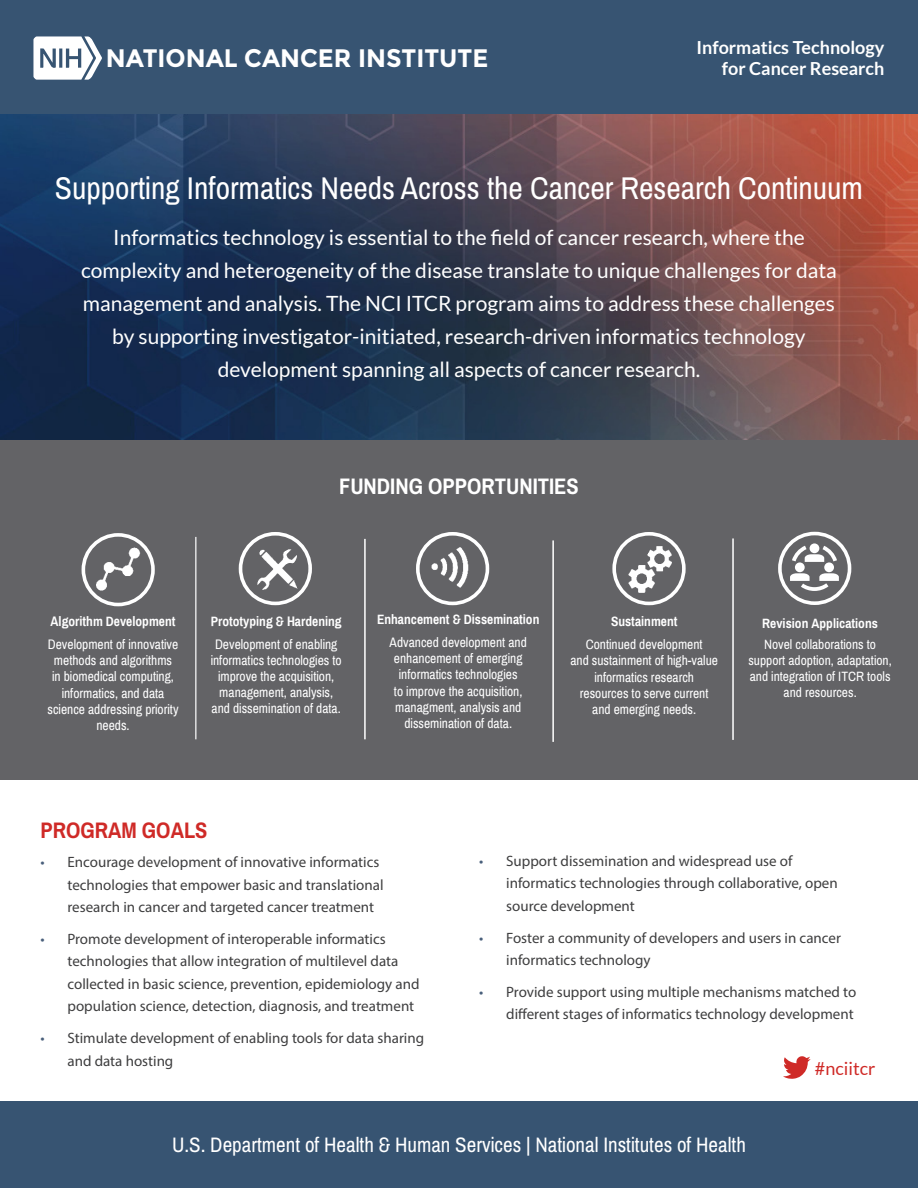
<style>
.page{position:relative;width:918px;height:1188px;background:#fff}
.page>*{position:absolute;margin:0;border:0;box-sizing:border-box;transform-origin:0 0}
.t1{font:31.5px "Archivo Narrow";color:#fff}
.t2{font:700 25.35px "Montserrat";color:#fff;scale:.96 1}
.t3{font:700 22.5px "Archivo Narrow";color:#fff}
.t4{font:700 22.5px "Archivo Narrow";color:#cf2a27}
.t5{font:21px/33px "Lato";color:#fff;text-align:center}
.t6{font:21px "Archivo Narrow";color:#fff}
.t7{font:700 18px "Lato";color:#fff}
.t8{font:18px "Lato";color:#cf2a27}
.t9{font:15px/22.5px "Myriad Pro";color:#3e3e3f}
.t10{font:13.5px/16.2px "Archivo Narrow";color:#fff;text-align:center}
.t11{font:700 13.5px "Archivo Narrow";color:#fff}
.s1{color:#495f7b}
</style>
<div class="page">
<div style="left:0;top:0;width:918px;height:115px;background:#375472"></div>
<img style="left:0;top:114px;width:918px;height:327px">
<svg style="left:33px;top:36px;width:69px;height:44px"></svg>
<div style="left:0;top:441px;width:918px;height:339px;background:#636366"></div>
<div style="left:0;top:1102px;width:918px;height:86px;background:#375472"></div>
<svg style="left:783px;top:1056px;width:28px;height:23px"></svg>
<div style="left:82px;top:533px;width:73px;height:73px;border:4px solid #fff;border-radius:50%"></div>
<div style="left:612px;top:532px;width:74px;height:73px;border:4px solid #fff;border-radius:50%"></div>
<img style="left:81px;top:533px;width:68px;height:71px">
<img style="left:416px;top:532px;width:74px;height:70px">
<img style="left:238px;top:533px;width:72px;height:71px">
<img style="left:624px;top:534px;width:62px;height:70px">
<hr style="left:195px;top:537px;width:1px;height:202px;background:#fff">
<hr style="left:364px;top:539px;width:2px;height:200px;background:#fff">
<hr style="left:552px;top:540px;width:2px;height:202px;background:#fff">
<svg style="left:792px;top:546px;width:45px;height:16px"></svg>
<div style="left:810px;top:543px;width:9px;height:10px;background:#fff;border-radius:50%"></div>
<div style="left:824px;top:562px;width:10px;height:10px;background:#fff;border-radius:50%"></div>
<svg style="left:790px;top:573px;width:49px;height:18px"></svg>
<div style="left:795px;top:562px;width:10px;height:10px;background:#fff;border-radius:50%"></div>
<div style="left:778px;top:532px;width:73px;height:73px;border:4px solid #fff;border-radius:50%"></div>
<hr style="left:732px;top:538px;width:2px;height:202px;background:#fff">
<p class="t2" style="left:106px;top:43px;width:400px">NATIONAL CANCER INSTITUTE</p>
<p class="t7" style="left:697px;top:37px;width:189px">Informatics Technology</p>
<p class="t7" style="left:722px;top:58px;width:164px">for Cancer Research</p>
<h1 class="t1" style="left:55px;top:169px;width:810px">Supporting Informatics Needs Across the Cancer Research Continuum</h1>
<p class="t5" style="left:81px;top:221px;width:757px">Informatics technology is essential to the field of cancer research, where the complexity and heterogeneity of the disease translate to unique challenges for data management and analysis. The NCI ITCR program aims to address these challenges by supporting investigator-initiated, research-driven informatics technology development spanning all aspects of cancer research.</p>
<h2 class="t3" style="left:339px;top:472px;width:241px">FUNDING OPPORTUNITIES</h2>
<p class="t11" style="left:51px;top:613px;width:126px">Algorithm Development</p>
<p class="t10" style="left:48px;top:636px;width:133px">Development of innovative methods and algorithms<br>in biomedical computing, informatics, and data science addressing priority needs.</p>
<p class="t11" style="left:211px;top:613px;width:133px">Prototyping &amp; Hardening</p>
<p class="t10" style="left:211px;top:636px;width:133px">Development of enabling informatics technologies to improve the acquisition, management, analysis, and dissemination of data.</p>
<p class="t11" style="left:377px;top:611px;width:164px">Enhancement &amp; Dissemination</p>
<p class="t10" style="left:390px;top:635px;width:139px">Advanced development and enhancement of emerging informatics technologies<br>to improve the acquisition, managment, analysis and dissemination of data.</p>
<p class="t11" style="left:611px;top:613px;width:68px">Sustainment</p>
<p class="t10" style="left:570px;top:637px;width:149px">Continued development<br>and sustainment of high-value informatics research resources to serve current and emerging needs.</p>
<p class="t11" style="left:762px;top:615px;width:117px">Revision Applications</p>
<p class="t10" style="left:748px;top:636px;width:145px">Novel collaborations to support adoption, adaptation, and integration of ITCR tools and resources.</p>
<h2 class="t4" style="left:40px;top:816px;width:169px">PROGRAM GOALS</h2>
<p class="t9" style="left:68px;top:851px;width:318px;text-indent:-27px"><span class="s1">•</span> Encourage development of innovative informatics technologies that empower basic and translational research in cancer and targeted cancer treatment</p>
<p class="t9" style="left:68px;top:927px;width:353px;text-indent:-27px"><span class="s1">•</span> Promote development of interoperable informatics technologies that allow integration of multilevel data collected in basic science, prevention, epidemiology and population science, detection, diagnosis, and treatment</p>
<p class="t9" style="left:68px;top:1027px;width:358px;text-indent:-27px"><span class="s1">•</span> Stimulate development of enabling tools for data sharing and data hosting</p>
<p class="t9" style="left:506px;top:849px;width:333px;text-indent:-27px"><span class="s1">•</span> Support dissemination and widespread use of informatics technologies through collaborative, open source development</p>
<p class="t9" style="left:506px;top:926px;width:336px;text-indent:-27px"><span class="s1">•</span> Foster a community of developers and users in cancer informatics technology</p>
<p class="t9" style="left:479px;top:980px;width:379px;text-align:right"><span class="s1">•</span> Provide support using multiple mechanisms matched to different stages of informatics technology development</p>
<p class="t8" style="left:815px;top:1058px;width:62px">#nciitcr</p>
<p class="t6" style="left:172px;top:1132px;width:575px">U.S. Department of Health &amp; Human Services | National Institutes of Health</p>
</div>
